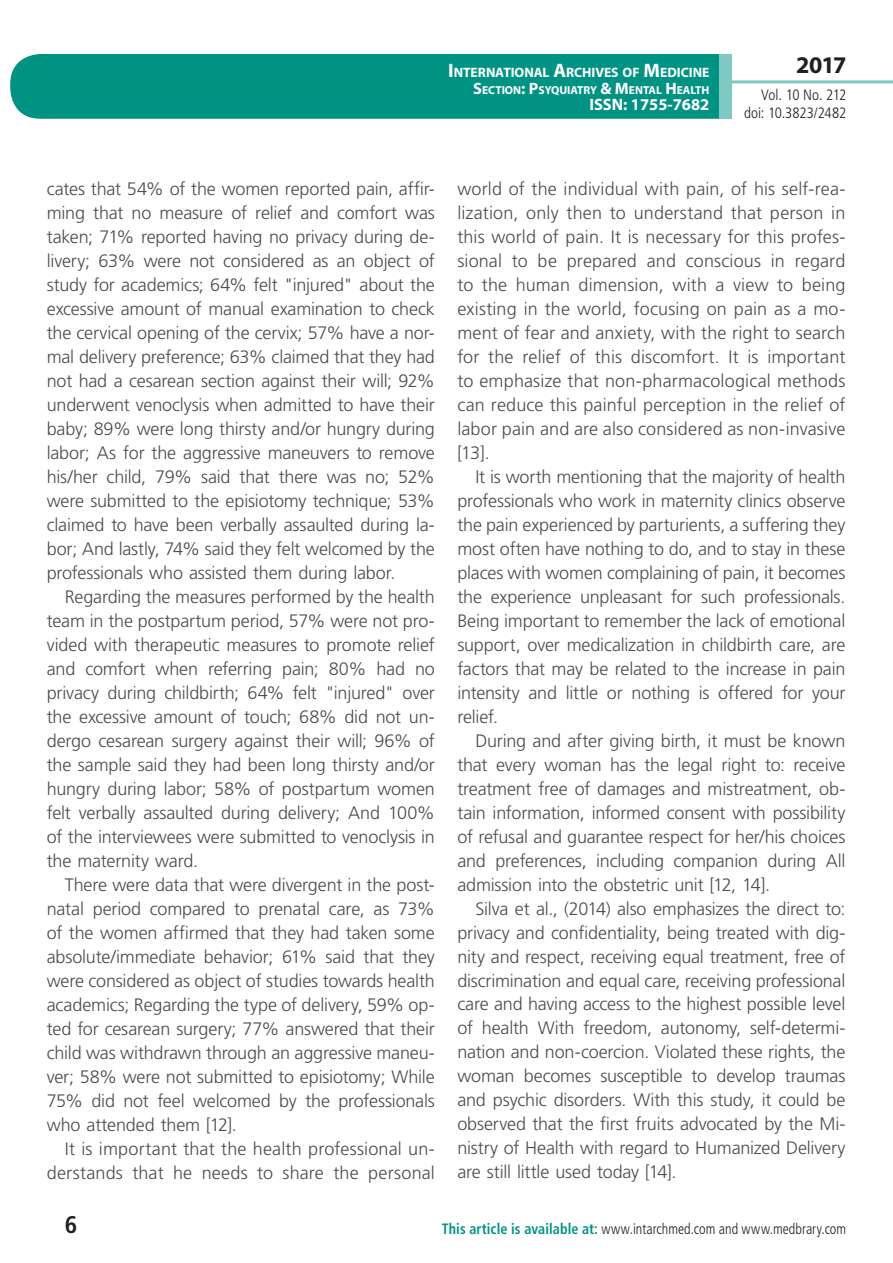
<style>
.page{position:relative;width:893px;height:1263px;background:#fff}
.page>*{position:absolute;margin:0;border:0;box-sizing:border-box;transform-origin:0 0}
.t1{font:700 24px "Myriad Pro";color:#231f20}
.t2{font:700 condensed 24px "Frutiger LT Std";color:#231f20}
.t3{font:300 18px/24px "Frutiger LT Std";letter-spacing:-.01em;color:#4b4c4d;text-align:justify}
.t4{font:300 18px/24px "Frutiger LT Std";letter-spacing:.01em;color:#4b4c4d;text-align:right}
.t5{font:700 16.5px "Myriad Pro";color:#fff}
.t6{font:300 condensed 15px "Frutiger LT Std";color:#231f20;scale:.94 1}
.t7{font:300 condensed 15px/18px "Frutiger LT Std";color:#231f20;text-align:right}
.t8{font:700 13.65px "Myriad Pro";letter-spacing:-.005em;color:#fff}
.t9{font:700 11.55px "Myriad Pro";color:#fff}
.s1{font-size:19.5px}
.s2{font-size:16.5px}
.s3{font-weight:700;color:#009384}
</style>
<div class="page">
<div style="left:10px;top:54px;width:775px;height:65px;background:#009384;border-radius:30px"></div>
<div style="left:732px;top:0;width:161px;height:157px;background:#fff"></div>
<hr style="left:730px;top:80px;width:163px;height:3px;background:#80c9c2">
<div style="left:719px;top:54px;width:13px;height:65px;background:#80c9c2"></div>
<p class="t8" style="left:448px;top:64px;width:263px"><span class="s1">I</span>NTERNATIONAL <span class="s1">A</span>RCHIVES OF <span class="s1">M</span>EDICINE</p>
<p class="t9" style="left:473px;top:82px;width:238px"><span class="s2">S</span>ECTION<span class="s2">: P</span>SYQUIATRY <span class="s2">&amp; M</span>ENTAL <span class="s2">H</span> EALTH</p>
<p class="t5" style="left:589px;top:94px;width:122px">ISSN: 1755-7682</p>
<h1 class="t1" style="left:796px;top:49px;width:52px">2017</h1>
<p class="t7" style="left:744px;top:86px;width:104px">Vol. 10 No. 212 doi: 10.3823/2482</p>
<p class="t3" style="left:47px;top:177px;width:390px">cates that 54% of the women reported pain, affir&shy;ming that no measure of relief and comfort was taken; 71% reported having no privacy during de&shy;livery; 63% were not considered as an object of study for academics; 64% felt "injured" about the excessive amount of manual examination to check the cervical opening of the cervix; 57% have a nor&shy;mal delivery preference; 63% claimed that they had not had a cesarean section against their will; 92% underwent venoclysis when admitted to have their baby; 89% were long thirsty and/or hungry during labor; As for the aggressive maneuvers to remove his/her child, 79% said that there was no; 52% were submitted to the episiotomy technique; 53% claimed to have been verbally assaulted during la&shy;bor; And lastly, 74% said they felt welcomed by the professionals who assisted them during labor.</p>
<p class="t3" style="left:47px;top:585px;width:390px;text-indent:18px">Regarding the measures performed by the health team in the postpartum period, 57% were not pro&shy;vided with therapeutic measures to promote relief and comfort when referring pain; 80% had no privacy during childbirth; 64% felt "injured" over the excessive amount of touch; 68% did not un&shy;dergo cesarean surgery against their will; 96% of the sample said they had been long thirsty and/or hungry during labor; 58% of postpartum women felt verbally assaulted during delivery; And 100% of the interviewees were submitted to venoclysis in the maternity ward.</p>
<p class="t3" style="left:47px;top:873px;width:390px;text-indent:18px">There were data that were divergent in the post&shy;natal period compared to prenatal care, as 73% of the women affirmed that they had taken some absolute/immediate behavior; 61% said that they were considered as object of studies towards health academics; Regarding the type of delivery, 59% op&shy;ted for cesarean surgery; 77% answered that their child was withdrawn through an aggressive maneu&shy;ver; 58% were not submitted to episiotomy; While 75% did not feel welcomed by the professionals who attended them [12].</p>
<p class="t4" style="left:47px;top:1137px;width:390px">It is important that the health professional un&shy;derstands that he needs to share the personal</p>
<p class="t3" style="left:457px;top:177px;width:390px">world of the individual with pain, of his self-rea&shy;lization, only then to understand that person in this world of pain. It is necessary for this profes&shy;sional to be prepared and conscious in regard to the human dimension, with a view to being existing in the world, focusing on pain as a mo&shy;ment of fear and anxiety, with the right to search for the relief of this discomfort. It is important to emphasize that non-pharmacological methods can reduce this painful perception in the relief of labor pain and are also considered as non-invasive [13].</p>
<p class="t3" style="left:457px;top:465px;width:390px;text-indent:18px">It is worth mentioning that the majority of health professionals who work in maternity clinics observe the pain experienced by parturients, a suffering they most often have nothing to do, and to stay in these places with women complaining of pain, it becomes the experience unpleasant for such professionals.<br>Being important to remember the lack of emotional support, over medicalization in childbirth care, are factors that may be related to the increase in pain intensity and little or nothing is offered for your relief.</p>
<p class="t3" style="left:457px;top:728px;width:390px;text-indent:18px">During and after giving birth, it must be known that every woman has the legal right to: receive treatment free of damages and mistreatment, ob&shy;tain information, informed consent with possibility of refusal and guarantee respect for her/his choices and preferences, including companion during All admission into the obstetric unit [12, 14].</p>
<p class="t3" style="left:457px;top:896px;width:390px;text-indent:18px">Silva et al., (2014) also emphasizes the direct to: privacy and confidentiality, being treated with dig&shy;nity and respect, receiving equal treatment, free of discrimination and equal care, receiving professional care and having access to the highest possible level of health With freedom, autonomy, self-determi&shy;nation and non-coercion. Violated these rights, the woman becomes susceptible to develop traumas and psychic disorders. With this study, it could be observed that the first fruits advocated by the Mi&shy;nistry of Health with regard to Humanized Delivery are still little used today [14].</p>
<h1 class="t2" style="left:65px;top:1210px;width:14px">6</h1>
<p class="t6" style="left:442px;top:1220px;width:432px"><span class="s3">This article is available at:</span> www.intarchmed.com and www.medbrary.com</p>
</div>
